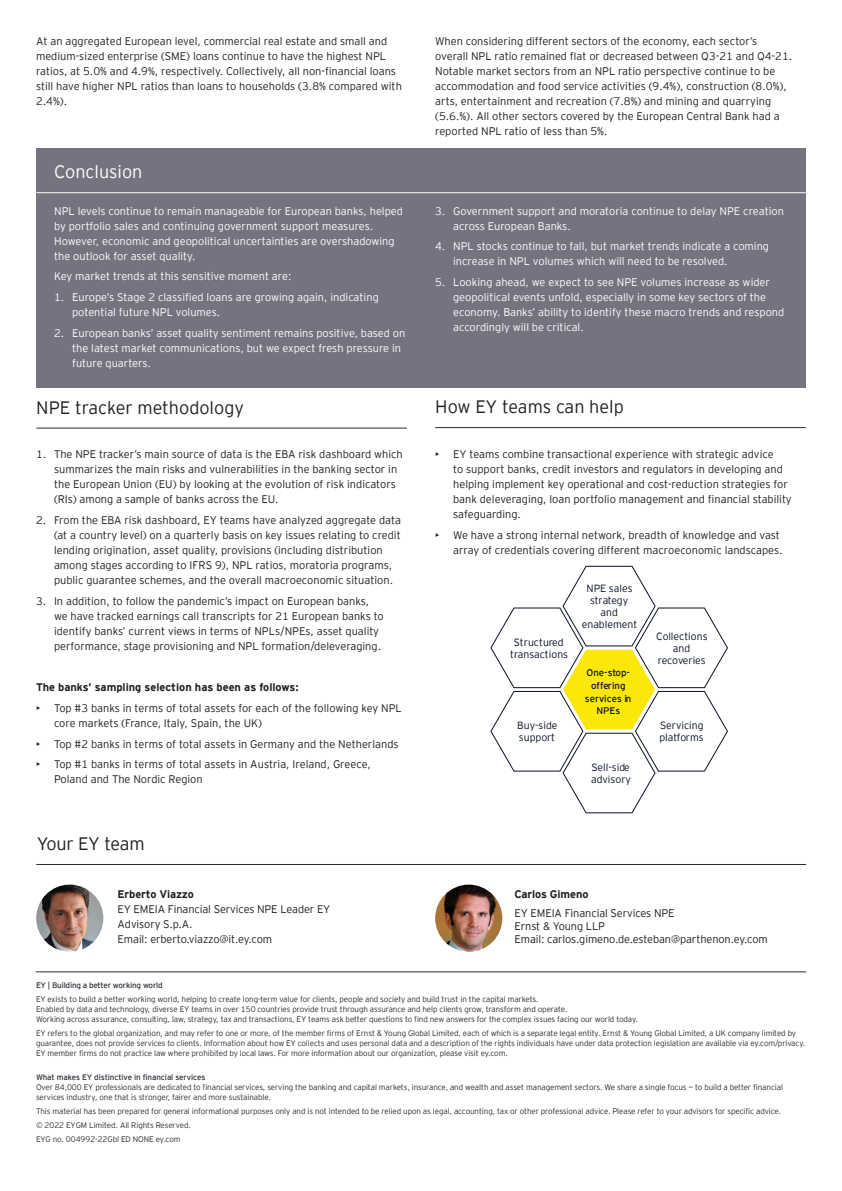
<style>
.page{position:relative;width:842px;height:1191px;background:#fff}
.page>*{position:absolute;margin:0;border:0;box-sizing:border-box;transform-origin:0 0}
.Headline{font:300 18px "EY Interstate";color:#231f20}
.t1{font:300 18px "EY Interstate";color:#fff}
.Body{font:300 11px/15px "EY Interstate";color:#231f20}
.Body-2{font:300 11px/15px "EY Interstate";color:#fff}
.Headline-2{font:300 11px/13.2px "EY Interstate";letter-spacing:-.01em;color:#231f20}
.Body-3{font:700 11px "EY Interstate";color:#231f20}
.Headline-3{font:700 11px "EY Interstate";letter-spacing:-.01em;color:#231f20}
.t2{font:300 10.4px/12px "EY Interstate";color:#071224;text-align:center}
.t3{font:9.6px/12.5px "EY Interstate";color:#071224;text-align:center}
.Copy__Cover{font:300 8px/10px "EY Interstate";letter-spacing:-.01em;color:#2c2d37}
.Copy__Cover-2{font:8px "EY Interstate";letter-spacing:-.01em;color:#2c2d37}
.EY_Signature__Cover{font:8px "EY Interstate";letter-spacing:-.02em;color:#2c2d37}
</style>
<div class="page">
<div style="left:36px;top:149px;width:770px;height:239px;background:#747480"></div>
<hr style="left:36px;top:192px;width:771px;height:1px;background:#fff">
<hr style="left:36px;top:428px;width:371px;height:1px;background:#2c2d37">
<hr style="left:435px;top:427px;width:371px;height:1px;background:#2c2d37">
<hr style="left:36px;top:971px;width:770px;height:1px;background:#2c2d37">
<svg style="left:490px;top:565px;width:238px;height:207px"></svg>
<svg style="left:562px;top:649px;width:94px;height:164px"></svg>
<img style="left:36px;top:884px;width:67px;height:67px;border-radius:34px">
<hr style="left:36px;top:864px;width:770px;height:1px;background:#2c2d37">
<img style="left:435px;top:884px;width:67px;height:67px;border-radius:34px">
<p class="Body" style="left:36px;top:33px;width:367px">At an aggregated European level, commercial real estate and small and medium-sized enterprise (SME) loans continue to have the highest NPL ratios, at 5.0% and 4.9%, respectively. Collectively, all non-financial loans still have higher NPL ratios than loans to households (3.8% compared with 2.4%).</p>
<p class="Body" style="left:435px;top:33px;width:359px">When considering different sectors of the economy, each sector’s overall NPL ratio remained flat or decreased between Q3-21 and Q4-21.<br>Notable market sectors from an NPL ratio perspective continue to be accommodation and food service activities (9.4%), construction (8.0%), arts, entertainment and recreation (7.8%) and mining and quarrying (5.6.%). All other sectors covered by the European Central Bank had a reported NPL ratio of less than 5%.</p>
<p class="t1" style="left:54px;top:159px;width:90px">Conclusion</p>
<p class="Body-2" style="left:54px;top:202px;width:350px">NPL levels continue to remain manageable for European banks, helped by portfolio sales and continuing government support measures.<br>However, economic and geopolitical uncertainties are overshadowing the outlook for asset quality.</p>
<p class="Body-2" style="left:54px;top:268px;width:239px">Key market trends at this sensitive moment are:</p>
<p class="Body-2" style="left:72px;top:289px;width:308px;text-indent:-18px">1. Europe’s Stage 2 classified loans are growing again, indicating potential future NPL volumes.</p>
<p class="Body-2" style="left:72px;top:324px;width:335px;text-indent:-18px">2. European banks’ asset quality sentiment remains positive, based on the latest market communications, but we expect fresh pressure in future quarters.</p>
<p class="Body-2" style="left:453px;top:202px;width:332px;text-indent:-18px">3. Government support and moratoria continue to delay NPE creation across European Banks.</p>
<p class="Body-2" style="left:453px;top:238px;width:317px;text-indent:-18px">4. NPL stocks continue to fall, but market trends indicate a coming increase in NPL volumes which will need to be resolved.</p>
<p class="Body-2" style="left:453px;top:274px;width:333px;text-indent:-18px">5. Looking ahead, we expect to see NPE volumes increase as wider geopolitical events unfold, especially in some key sectors of the economy. Banks’ ability to identify these macro trends and respond accordingly will be critical.</p>
<p class="Headline" style="left:36px;top:394px;width:209px">NPE tracker methodology</p>
<p class="Headline" style="left:435px;top:394px;width:190px">How EY teams can help</p>
<p class="Body" style="left:54px;top:446px;width:350px;text-indent:-18px">1. The NPE tracker’s main source of data is the EBA risk dashboard which summarizes the main risks and vulnerabilities in the banking sector in the European Union (EU) by looking at the evolution of risk indicators (RIs) among a sample of banks across the EU.</p>
<p class="Body" style="left:54px;top:512px;width:349px;text-indent:-18px">2. From the EBA risk dashboard, EY teams have analyzed aggregate data (at a country level) on a quarterly basis on key issues relating to credit lending origination, asset quality, provisions (including distribution among stages according to IFRS 9), NPL ratios, moratoria programs, public guarantee schemes, and the overall macroeconomic situation.</p>
<p class="Body" style="left:54px;top:593px;width:331px;text-indent:-18px">3. In addition, to follow the pandemic’s impact on European banks, we have tracked earnings call transcripts for 21 European banks to identify banks’ current views in terms of NPLs/NPEs, asset quality performance, stage provisioning and NPL formation/deleveraging.</p>
<p class="Body-3" style="left:36px;top:679px;width:264px">The banks’ sampling selection has been as follows:</p>
<p class="Body" style="left:54px;top:700px;width:349px;text-indent:-18px">• Top #3 banks in terms of total assets for each of the following key NPL core markets (France, Italy, Spain, the UK)</p>
<p class="Body" style="left:36px;top:735px;width:364px">• Top #2 banks in terms of total assets in Germany and the Netherlands</p>
<p class="Body" style="left:54px;top:756px;width:318px;text-indent:-18px">• Top #1 banks in terms of total assets in Austria, Ireland, Greece,<br>Poland and The Nordic Region</p>
<p class="Headline" style="left:37px;top:830px;width:109px">Your EY team</p>
<p class="Headline-3" style="left:118px;top:886px;width:78px">Erberto Viazzo</p>
<p class="Headline-2" style="left:118px;top:901px;width:214px">EY EMEIA Financial Services NPE Leader EY</p>
<p class="Headline-2" style="left:118px;top:916px;width:77px">Advisory S.p.A.</p>
<p class="Headline-2" style="left:118px;top:931px;width:156px">Email: erberto.viazzo@it.ey.com</p>
<p class="Body" style="left:453px;top:446px;width:340px;text-indent:-18px">• EY teams combine transactional experience with strategic advice<br>to support banks, credit investors and regulators in developing and helping implement key operational and cost-reduction strategies for bank deleveraging, loan portfolio management and financial stability safeguarding.</p>
<p class="Body" style="left:435px;top:527px;width:349px;text-align:right">• We have a strong internal network, breadth of knowledge and vast array of credentials covering different macroeconomic landscapes.</p>
<p class="t2" style="left:510px;top:635px;width:59px;line-height:12.5px">Structured transactions</p>
<p class="t2" style="left:517px;top:719px;width:42px;text-align:left">Buy-side support</p>
<p class="t2" style="left:582px;top:581px;width:57px">NPE sales strategy and enablement</p>
<p class="t3" style="left:585px;top:666px;width:48px">One-stop&shy;offering services in<br>NPEs</p>
<p class="t2" style="left:591px;top:761px;width:42px;text-align:left">Sell-side advisory</p>
<p class="t2" style="left:656px;top:629px;width:53px">Collections and recoveries</p>
<p class="t2" style="left:659px;top:719px;width:46px;text-align:left">Servicing platforms</p>
<p class="Headline-3" style="left:514px;top:886px;width:75px">Carlos Gimeno</p>
<p class="Headline-2" style="left:514px;top:905px;width:255px">EY EMEIA Financial Services NPE<br>Ernst &amp; Young LLP<br>Email: carlos.gimeno.de.esteban@parthenon.ey.com</p>
<p class="EY_Signature__Cover" style="left:36px;top:979px;width:128px">EY | Building a better working world</p>
<p class="Copy__Cover" style="left:36px;top:993px;width:603px">EY exists to build a better working world, helping to create long-term value for clients, people and society and build trust in the capital markets.<br>Enabled by data and technology, diverse EY teams in over 150 countries provide trust through assurance and help clients grow, transform and operate.<br>Working across assurance, consulting, law, strategy, tax and transactions, EY teams ask better questions to find new answers for the complex issues facing our world today.</p>
<p class="Copy__Cover" style="left:36px;top:1027px;width:771px">EY refers to the global organization, and may refer to one or more, of the member firms of Ernst &amp; Young Global Limited, each of which is a separate legal entity. Ernst &amp; Young Global Limited, a UK company limited by guarantee, does not provide services to clients. Information about how EY collects and uses personal data and a description of the rights individuals have under data protection legislation are available via ey.com/privacy.<br>EY member firms do not practice law where prohibited by local laws. For more information about our organization, please visit ey.com.</p>
<p class="Copy__Cover-2" style="left:36px;top:1071px;width:171px">What makes EY distinctive in financial services</p>
<p class="Copy__Cover" style="left:36px;top:1081px;width:748px">Over 84,000 EY professionals are dedicated to financial services, serving the banking and capital markets, insurance, and wealth and asset management sectors. We share a single focus — to build a better financial services industry, one that is stronger, fairer and more sustainable.</p>
<p class="Copy__Cover" style="left:36px;top:1105px;width:746px">This material has been prepared for general informational purposes only and is not intended to be relied upon as legal, accounting, tax or other professional advice. Please refer to your advisors for specific advice.</p>
<p class="Copy__Cover" style="left:36px;top:1119px;width:156px">© 2022 EYGM Limited. All Rights Reserved.</p>
<p class="Copy__Cover" style="left:36px;top:1133px;width:146px">EYG no. 004992-22Gbl ED NONE ey.com</p>
</div>
